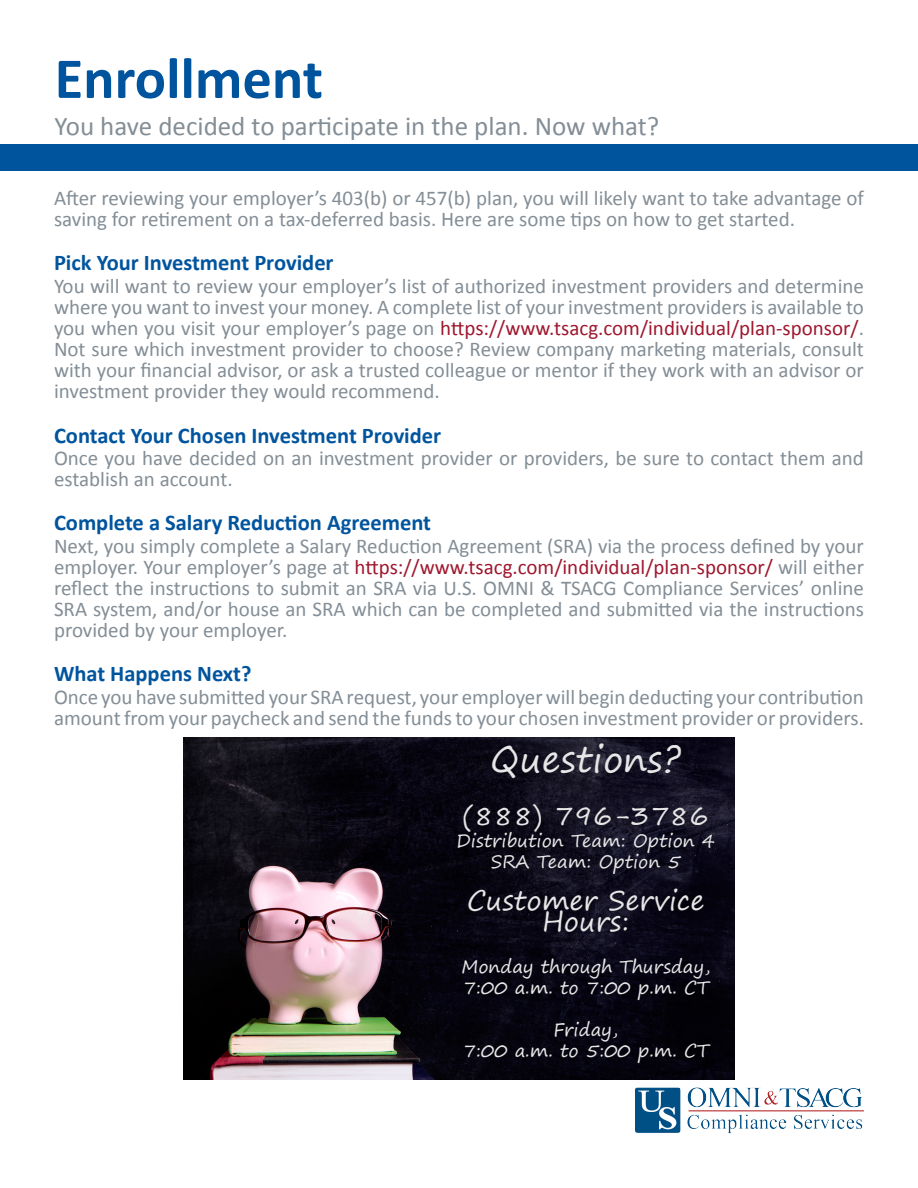
<style>
.page{position:relative;width:918px;height:1188px;background:#fff}
.page>*{position:absolute;margin:0;border:0;box-sizing:border-box;transform-origin:0 0}
.t1{font:700 58.5px "Calibri";color:#00549e}
.t2{font:36px "Segoe Print";color:#e6e7e6}
.t3{font:27px "Calibri";color:#848e96}
.t4{font:27px "Segoe Print";color:#e6e7e6}
.t5{font:700 22.5px "Calibri";color:#00549e}
.t6{font:21px/21.1px "Calibri";color:#848e96}
.t7{font:18px "Segoe Print";color:#e6e7e6}
.s1{color:#9f172e}
</style>
<div class="page">
<div style="left:0;top:144px;width:918px;height:27px;background:#00549e"></div>
<img style="left:184px;top:738px;width:550px;height:342px">
<img style="left:635px;top:1087px;width:229px;height:46px">
<p class="t1" style="left:55px;top:41px;width:270px">Enrollment</p>
<p class="t3" style="left:55px;top:109px;width:606px">You have decided to participate in the plan. Now what?</p>
<p class="t6" style="left:54px;top:187px;width:811px;line-height:21.6px">After reviewing your employer’s 403(b) or 457(b) plan, you will likely want to take advantage of saving for retirement on a tax-deferred basis. Here are some tips on how to get started.</p>
<p class="t5" style="left:54px;top:249px;width:281px">Pick Your Investment Provider</p>
<p class="t6" style="left:54px;top:275px;width:812px;text-align:justify">You will want to review your employer’s list of authorized investment providers and determine where you want to invest your money. A complete list of your investment providers is available to you when you visit your employer’s page on <span class="s1">https://www.tsacg.com/individual/plan-sponsor/</span>.<br>Not sure which investment provider to choose? Review company marketing materials, consult with your financial advisor, or ask a trusted colleague or mentor if they work with an advisor or investment provider they would recommend.</p>
<p class="t5" style="left:54px;top:421px;width:389px">Contact Your Chosen Investment Provider</p>
<p class="t6" style="left:54px;top:448px;width:811px">Once you have decided on an investment provider or providers, be sure to contact them and establish an account.</p>
<p class="t5" style="left:54px;top:508px;width:379px">Complete a Salary Reduction Agreement</p>
<p class="t6" style="left:54px;top:535px;width:812px;text-align:justify">Next, you simply complete a Salary Reduction Agreement (SRA) via the process defined by your employer. Your employer’s page at <span class="s1">https://www.tsacg.com/individual/plan-sponsor/</span> will either reflect the instructions to submit an SRA via U.S. OMNI &amp; TSACG Compliance Services’ online SRA system, and/or house an SRA which can be completed and submitted via the instructions provided by your employer.</p>
<p class="t5" style="left:54px;top:660px;width:199px">What Happens Next?</p>
<p class="t6" style="left:54px;top:686px;width:811px">Once you have submitted your SRA request, your employer will begin deducting your contribution amount from your paycheck and send the funds to your chosen investment provider or providers.</p>
<p class="t2" style="left:491px;top:727px;width:192px">Questions?</p>
<p class="t4" style="left:463px;top:791px;width:247px">(888) 796-3786</p>
<p class="t7" style="left:457px;top:824px;width:260px">Distribution Team: Option 4</p>
<p class="t7" style="left:491px;top:846px;width:191px">SRA Team: Option 5</p>
<p class="t4" style="left:467px;top:876px;width:239px">Customer Service</p>
<p class="t4" style="left:542px;top:897px;width:89px">Hours:</p>
<p class="t7" style="left:461px;top:951px;width:251px">Monday through Thursday,</p>
<p class="t7" style="left:463px;top:972px;width:248px">7:00 a.m. to 7:00 p.m. CT</p>
<p class="t7" style="left:554px;top:1014px;width:66px">Friday,</p>
<p class="t7" style="left:463px;top:1035px;width:248px">7:00 a.m. to 5:00 p.m. CT</p>
</div>
